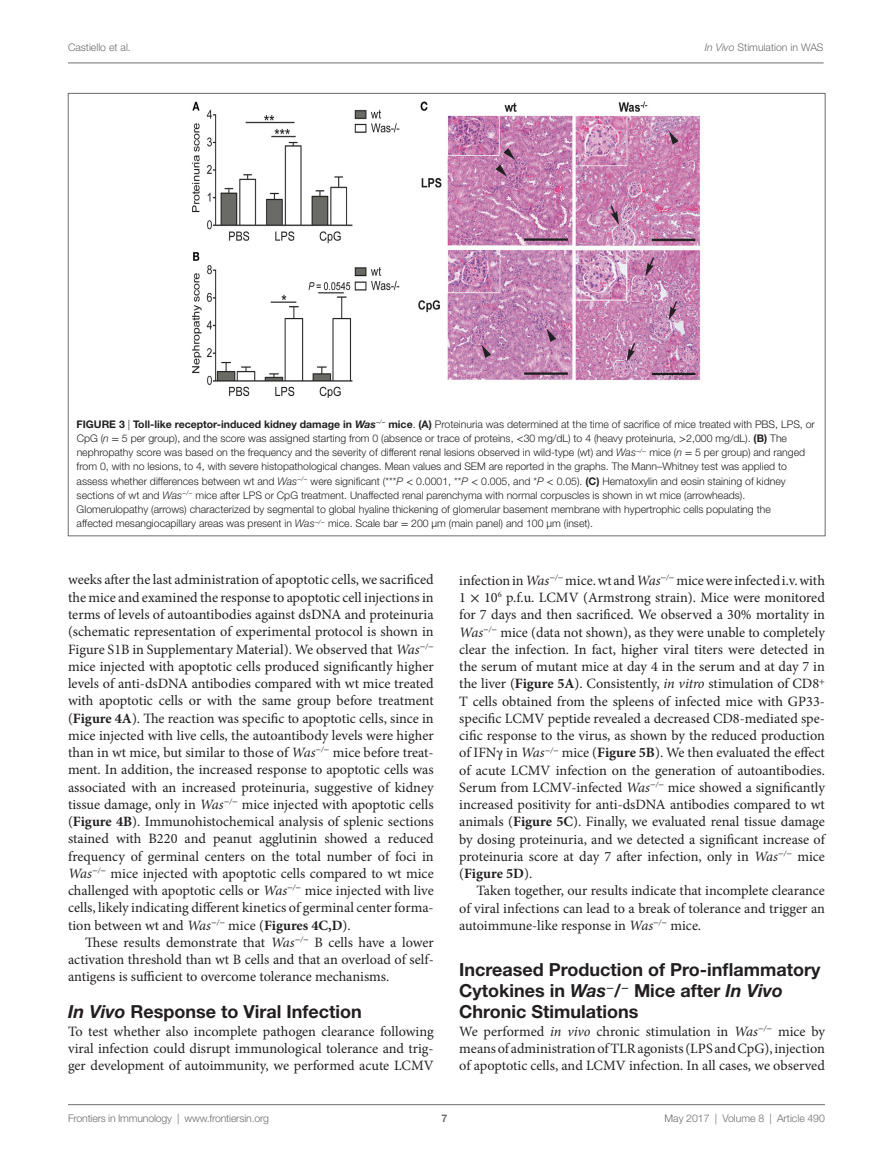
<style>
.page{position:relative;width:893px;height:1170px;background:#fff}
.page>*{position:absolute;margin:0;border:0;box-sizing:border-box;transform-origin:0 0}
.t1{font:700 18px/21px "Helvetica Neue LT Std";color:#231f20}
.t2{font:14.25px/17.2px "Minion Pro";color:#231f20;text-align:justify}
.t3{font:300 10.5px/14.2px "Helvetica Neue LT Std";color:#231f20}
.t4{font:300 10.5px "Helvetica Neue LT Std";color:#6c6d70}
.t5{font:700 10.5px "Helvetica Neue LT Std";color:#6c6d70}
.s1{font-style:italic}
.s2{font-weight:700}
.s3{font-weight:700;font-style:italic}
.s4{font-family:"STIX General";font-weight:400}
.s5{font-family:"STIX General"}
</style>
<div class="page">
<img style="left:192px;top:102px;width:509px;height:295px">
<hr style="left:68px;top:1104px;width:757px;height:1px;background:#6c6d70">
<hr style="left:68px;top:63px;width:755px;height:1px;background:#6c6d70">
<p class="t4" style="left:68px;top:41px;width:64px">Castiello et al.</p>
<p class="t4" style="left:705px;top:41px;width:120px"><span class="s1">In Vivo</span> Stimulation in WAS</p>
<p class="t3" style="left:77px;top:416px;width:740px"><span class="s2">Figure 3</span> | <span class="s2">Toll-like receptor-induced kidney damage in</span> <span class="s3">Was</span><sup>−</sup><sup>/</sup><sup>−</sup> <span class="s2">mice</span>. <span class="s2">(A)</span> Proteinuria was determined at the time of sacrifice of mice treated with PBS, LPS, or CpG (<span class="s1">n</span> <span class="s4">=</span> 5 per group), and the score was assigned starting from 0 (absence or trace of proteins, <span class="s4">&lt;</span>30 mg/dL) to 4 (heavy proteinuria, <span class="s4">&gt;</span>2,000 mg/dL). <span class="s2">(B)</span> The nephropathy score was based on the frequency and the severity of different renal lesions observed in wild-type (wt) and <span class="s1">Was</span><sup>−</sup><sup>/</sup><sup>−</sup> mice (<span class="s1">n</span> <span class="s4">=</span> 5 per group) and ranged from 0, with no lesions, to 4, with severe histopathological changes. Mean values and SEM are reported in the graphs. The Mann–Whitney test was applied to assess whether differences between wt and <span class="s1">Was</span><sup>−</sup><sup>/</sup><sup>−</sup> were significant (***<span class="s1">P</span> <span class="s4">&lt;</span> 0.0001, **<span class="s1">P</span> <span class="s4">&lt;</span> 0.005, and *<span class="s1">P</span> <span class="s4">&lt;</span> 0.05). <span class="s2">(C)</span> Hematoxylin and eosin staining of kidney sections of wt and <span class="s1">Was</span><sup>−</sup><sup>/</sup><sup>−</sup> mice after LPS or CpG treatment. Unaffected renal parenchyma with normal corpuscles is shown in wt mice (arrowheads).<br>Glomerulopathy (arrows) characterized by segmental to global hyaline thickening of glomerular basement membrane with hypertrophic cells populating the<br>affected mesangiocapillary areas was present in <span class="s1">Was</span><sup>−</sup><sup>/</sup><sup>−</sup> mice. Scale bar <span class="s4">=</span> 200 µm (main panel) and 100 µm (inset).</p>
<p class="t2" style="left:68px;top:571px;width:367px">weeks after the last administration of apoptotic cells, we sacrificed the mice and examined the response to apoptotic cell injections in terms of levels of autoantibodies against dsDNA and proteinuria (schematic representation of experimental protocol is shown in Figure S1B in Supplementary Material). We observed that <span class="s1">Was</span><sup>−</sup><sup>/</sup><sup>− </sup>mice injected with apoptotic cells produced significantly higher levels of anti-dsDNA antibodies compared with wt mice treated with apoptotic cells or with the same group before treatment (<span class="s2">Figure 4A</span>). The reaction was specific to apoptotic cells, since in mice injected with live cells, the autoantibody levels were higher than in wt mice, but similar to those of <span class="s1">Was</span><sup>−</sup><sup>/</sup><sup>−</sup> mice before treat&shy;ment. In addition, the increased response to apoptotic cells was associated with an increased proteinuria, suggestive of kidney tissue damage, only in <span class="s1">Was</span><sup>−</sup><sup>/</sup><sup>−</sup> mice injected with apoptotic cells (<span class="s2">Figure 4B</span>). Immunohistochemical analysis of splenic sections stained with B220 and peanut agglutinin showed a reduced frequency of germinal centers on the total number of foci in <span class="s1">Was</span><sup>−</sup><sup>/</sup><sup>−</sup> mice injected with apoptotic cells compared to wt mice challenged with apoptotic cells or <span class="s1">Was</span><sup>−</sup><sup>/</sup><sup>−</sup> mice injected with live cells, likely indicating different kinetics of germinal center forma&shy;tion between wt and <span class="s1">Was</span><sup>−</sup><sup>/</sup><sup>−</sup> mice (<span class="s2">Figures 4C,D</span>).</p>
<p class="t2" style="left:68px;top:933px;width:367px;text-indent:17px">These results demonstrate that <span class="s1">Was</span><sup>−</sup><sup>/</sup><sup>−</sup> B cells have a lower activation threshold than wt B cells and that an overload of self&shy;antigens is sufficient to overcome tolerance mechanisms.</p>
<p class="t1" style="left:68px;top:1000px;width:295px"><span class="s1">In Vivo</span> Response to Viral Infection</p>
<p class="t2" style="left:68px;top:1022px;width:367px">To test whether also incomplete pathogen clearance following viral infection could disrupt immunological tolerance and trig&shy;ger development of autoimmunity, we performed acute LCMV</p>
<p class="t2" style="left:459px;top:571px;width:367px">infection in <span class="s1">Was</span><sup>−</sup><sup>/</sup><sup>−</sup> mice. wt and <span class="s1">Was</span><sup>−</sup><sup>/</sup><sup>−</sup> mice were infected i.v. with 1 <span class="s5">×</span> 10<sup>6</sup> p.f.u. LCMV (Armstrong strain). Mice were monitored for 7 days and then sacrificed. We observed a 30% mortality in <span class="s1">Was</span><sup>−</sup><sup>/</sup><sup>−</sup> mice (data not shown), as they were unable to completely clear the infection. In fact, higher viral titers were detected in the serum of mutant mice at day 4 in the serum and at day 7 in the liver (<span class="s2">Figure 5A</span>). Consistently, <span class="s1">in vitro</span> stimulation of CD8<sup>+ </sup>T cells obtained from the spleens of infected mice with GP33- specific LCMV peptide revealed a decreased CD8-mediated spe&shy;cific response to the virus, as shown by the reduced production of IFN<span class="s5">γ</span> in <span class="s1">Was</span><sup>−</sup><sup>/</sup><sup>−</sup> mice (<span class="s2">Figure 5B</span>). We then evaluated the effect of acute LCMV infection on the generation of autoantibodies.<br>Serum from LCMV-infected <span class="s1">Was</span><sup>−</sup><sup>/</sup><sup>−</sup> mice showed a significantly increased positivity for anti-dsDNA antibodies compared to wt animals (<span class="s2">Figure 5C</span>). Finally, we evaluated renal tissue damage by dosing proteinuria, and we detected a significant increase of proteinuria score at day 7 after infection, only in <span class="s1">Was</span><sup>−</sup><sup>/</sup><sup>−</sup> mice (<span class="s2">Figure 5D</span>).</p>
<p class="t2" style="left:459px;top:882px;width:367px;text-indent:17px">Taken together, our results indicate that incomplete clearance of viral infections can lead to a break of tolerance and trigger an autoimmune-like response in <span class="s1">Was</span><sup>−</sup><sup>/</sup><sup>−</sup> mice.</p>
<p class="t1" style="left:459px;top:958px;width:363px">Increased Production of Pro-inflammatory<br>Cytokines in <span class="s1">Was</span><sup>−</sup><span class="s1">/</span><sup>−</sup> Mice after <span class="s1">In Vivo<br></span>Chronic Stimulations</p>
<p class="t2" style="left:459px;top:1022px;width:367px">We performed <span class="s1">in vivo</span> chronic stimulation in <span class="s1">Was</span><sup>−</sup><sup>/</sup><sup>−</sup> mice by means of administration of TLR agonists (LPS and CpG), injection of apoptotic cells, and LCMV infection. In all cases, we observed</p>
<p class="t4" style="left:68px;top:1111px;width:203px">Frontiers in Immunology | www.frontiersin.org</p>
<p class="t4" style="left:665px;top:1111px;width:162px">May 2017 | Volume 8 | Article 490</p>
<p class="t5" style="left:441px;top:1111px;width:7px">7</p>
</div>
